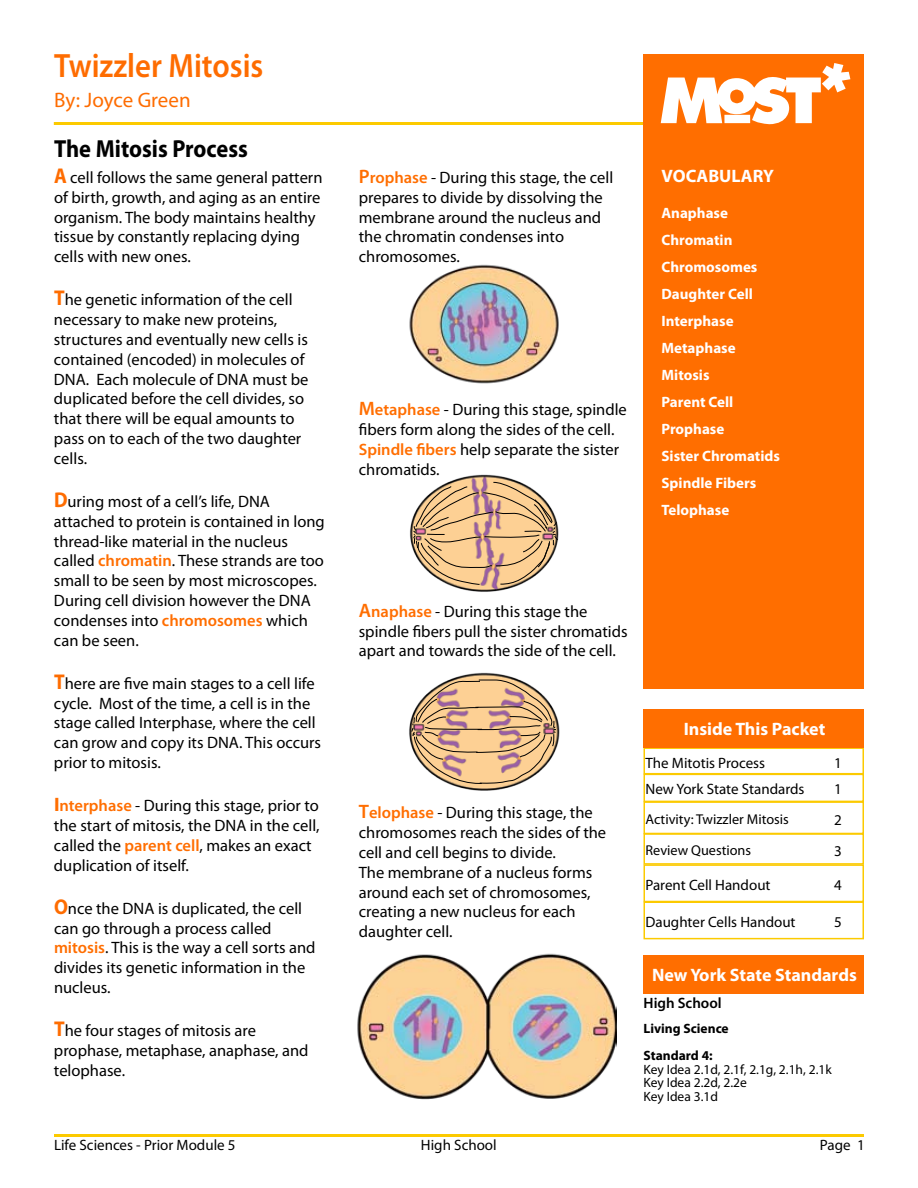
<style>
.page{position:relative;width:918px;height:1188px;background:#fff}
.page>*{position:absolute;margin:0;border:0;box-sizing:border-box;transform-origin:0 0}
.t1{font:600 33.75px "Myriad Pro";color:#fe6c00;scale:.91 1}
.t2{font:700 24.75px "Myriad Pro";color:#000;scale:.91 1}
.t3{font:21px "Myriad Pro";color:#fe6c00}
.t4{font:700 18px "Myriad Pro";color:#fff}
.t5{font:16.5px/19.8px "Myriad Pro";color:#000}
.t6{font:700 15px/27px "Myriad Pro";color:#fff}
.t7{font:15px "Myriad Pro";color:#000}
.t8{font:600 15px "Myriad Pro";color:#000}
.t9{font:14.25px "Myriad Pro";color:#000}
.t10{font:13.5px/13.5px "Myriad Pro";color:#000}
.t11{font:700 13.5px/27px "Myriad Pro";color:#000}
.s1{font-weight:700;font-size:21.45px;color:#fe6c00}
.s2{font-weight:600;color:#ff6e00}
.s3{font-weight:700;font-size:19.5px;color:#ff6e00}
.s4{font-weight:600;font-size:19.5px;color:#ff6e00}
</style>
<div class="page">
<hr style="left:54px;top:122px;width:810px;height:3px;background:#fcca00">
<div style="left:644px;top:54px;width:220px;height:634px;background:#ff6e00"></div>
<svg style="left:661px;top:63px;width:189px;height:61px"></svg>
<div style="left:644px;top:747px;width:220px;height:27px;border:2px solid #fcca00"></div>
<div style="left:644px;top:864px;width:220px;height:38px;border:2px solid #fcca00"></div>
<div style="left:644px;top:801px;width:220px;height:33px;border:2px solid #fcca00"></div>
<div style="left:644px;top:709px;width:220px;height:39px;background:#ff6e00"></div>
<hr style="left:54px;top:1134px;width:810px;height:3px;background:#fcca00">
<div style="left:644px;top:833px;width:220px;height:32px;border:2px solid #fcca00"></div>
<div style="left:644px;top:774px;width:220px;height:28px;border:2px solid #fcca00"></div>
<div style="left:644px;top:955px;width:220px;height:39px;background:#ff6e00"></div>
<div style="left:644px;top:902px;width:220px;height:37px;border:2px solid #fcca00"></div>
<img style="left:409px;top:264px;width:150px;height:120px">
<img style="left:409px;top:672px;width:151px;height:119px">
<svg style="left:411px;top:680px;width:145px;height:104px"></svg>
<img style="left:410px;top:474px;width:149px;height:118px">
<svg style="left:413px;top:482px;width:145px;height:103px"></svg>
<img style="left:357px;top:953px;width:259px;height:147px">
<h1 class="t1" style="left:54px;top:45px;width:232px">Twizzler Mitosis</h1>
<p class="t3" style="left:54px;top:87px;width:138px">By: Joyce Green</p>
<h2 class="t2" style="left:54px;top:133px;width:215px">The Mitosis Process</h2>
<p class="t5" style="left:54px;top:167px;width:270px"><span class="s1">A</span> cell follows the same general pattern of birth, growth, and aging as an entire organism. The body maintains healthy tissue by constantly replacing dying cells with new ones.</p>
<p class="t5" style="left:54px;top:290px;width:256px"><span class="s1">T</span>he genetic information of the cell necessary to make new proteins, structures and eventually new cells is contained (encoded) in molecules of<br>DNA. Each molecule of DNA must be duplicated before the cell divides, so that there will be equal amounts to pass on to each of the two daughter cells.</p>
<p class="t5" style="left:54px;top:491px;width:272px"><span class="s1">D</span>uring most of a cell’s life, DNA attached to protein is contained in long thread-like material in the nucleus called <span class="s2">chromatin</span>. These strands are too small to be seen by most microscopes.<br>During cell division however the DNA condenses into <span class="s2">chromosomes</span> which can be seen.</p>
<p class="t5" style="left:54px;top:673px;width:269px"><span class="s1">T</span>here are five main stages to a cell life cycle. Most of the time, a cell is in the stage called Interphase, where the cell can grow and copy its DNA. This occurs prior to mitosis.</p>
<p class="t5" style="left:54px;top:795px;width:267px"><span class="s3">I</span><span class="s2">nterphase</span> - During this stage, prior to the start of mitosis, the DNA in the cell, called the <span class="s2">parent cell</span>, makes an exact duplication of itself.</p>
<p class="t5" style="left:54px;top:898px;width:263px"><span class="s1">O</span>nce the DNA is duplicated, the cell can go through a process called <span class="s2">mitosis</span>. This is the way a cell sorts and divides its genetic information in the nucleus.</p>
<p class="t5" style="left:54px;top:1020px;width:256px"><span class="s1">T</span>he four stages of mitosis are prophase, metaphase, anaphase, and telophase.</p>
<p class="t5" style="left:359px;top:167px;width:256px"><span class="s4">P</span><span class="s2">rophase</span> - During this stage, the cell prepares to divide by dissolving the membrane around the nucleus and the chromatin condenses into chromosomes.</p>
<p class="t5" style="left:359px;top:399px;width:270px"><span class="s4">M</span><span class="s2">etaphase</span> - During this stage, spindle fibers form along the sides of the cell.<br><span class="s2">Spindle fibers</span> help separate the sister chromatids.</p>
<p class="t4" style="left:662px;top:164px;width:114px">VOCABULARY</p>
<p class="t6" style="left:662px;top:199px;width:120px">Anaphase<br>Chromatin<br>Chromosomes<br>Daughter Cell<br>Interphase<br>Metaphase<br>Mitosis<br>Parent Cell<br>Prophase<br>Sister Chromatids<br>Spindle Fibers<br>Telophase</p>
<p class="t5" style="left:359px;top:601px;width:270px"><span class="s4">A</span><span class="s2">naphase</span> - During this stage the spindle fibers pull the sister chromatids apart and towards the side of the cell.</p>
<p class="t5" style="left:359px;top:803px;width:249px"><span class="s4">T</span><span class="s2">elophase</span> - During this stage, the chromosomes reach the sides of the cell and cell begins to divide.<br>The membrane of a nucleus forms around each set of chromosomes, creating a new nucleus for each daughter cell.</p>
<p class="t4" style="left:684px;top:717px;width:143px">Inside This Packet</p>
<p class="t7" style="left:645px;top:753px;width:121px">The Mitotis Process</p>
<p class="t7" style="left:834px;top:753px;width:9px">1</p>
<p class="t7" style="left:645px;top:780px;width:161px">New York State Standards</p>
<p class="t7" style="left:834px;top:780px;width:9px">1</p>
<p class="t9" style="left:645px;top:811px;width:145px">Activity: Twizzler Mitosis</p>
<p class="t7" style="left:834px;top:810px;width:9px">2</p>
<p class="t9" style="left:645px;top:842px;width:107px">Review Questions</p>
<p class="t7" style="left:834px;top:841px;width:9px">3</p>
<p class="t7" style="left:645px;top:876px;width:127px">Parent Cell Handout</p>
<p class="t7" style="left:834px;top:876px;width:9px">4</p>
<p class="t7" style="left:645px;top:913px;width:152px">Daughter Cells Handout</p>
<p class="t7" style="left:834px;top:913px;width:9px">5</p>
<p class="t4" style="left:652px;top:963px;width:206px">New York State Standards</p>
<p class="t8" style="left:644px;top:993px;width:80px">High School</p>
<p class="t11" style="left:644px;top:1015px;width:87px">Living Science<br>Standard 4:</p>
<p class="t10" style="left:644px;top:1062px;width:190px">Key Idea 2.1d, 2.1f, 2.1g, 2.1h, 2.1k<br>Key Idea 2.2d, 2.2e<br>Key Idea 3.1d</p>
<p class="t7" style="left:54px;top:1135px;width:183px">Life Sciences - Prior Module 5</p>
<p class="t7" style="left:421px;top:1135px;width:77px">High School</p>
<p class="t7" style="left:820px;top:1135px;width:46px">Page 1</p>
</div>
